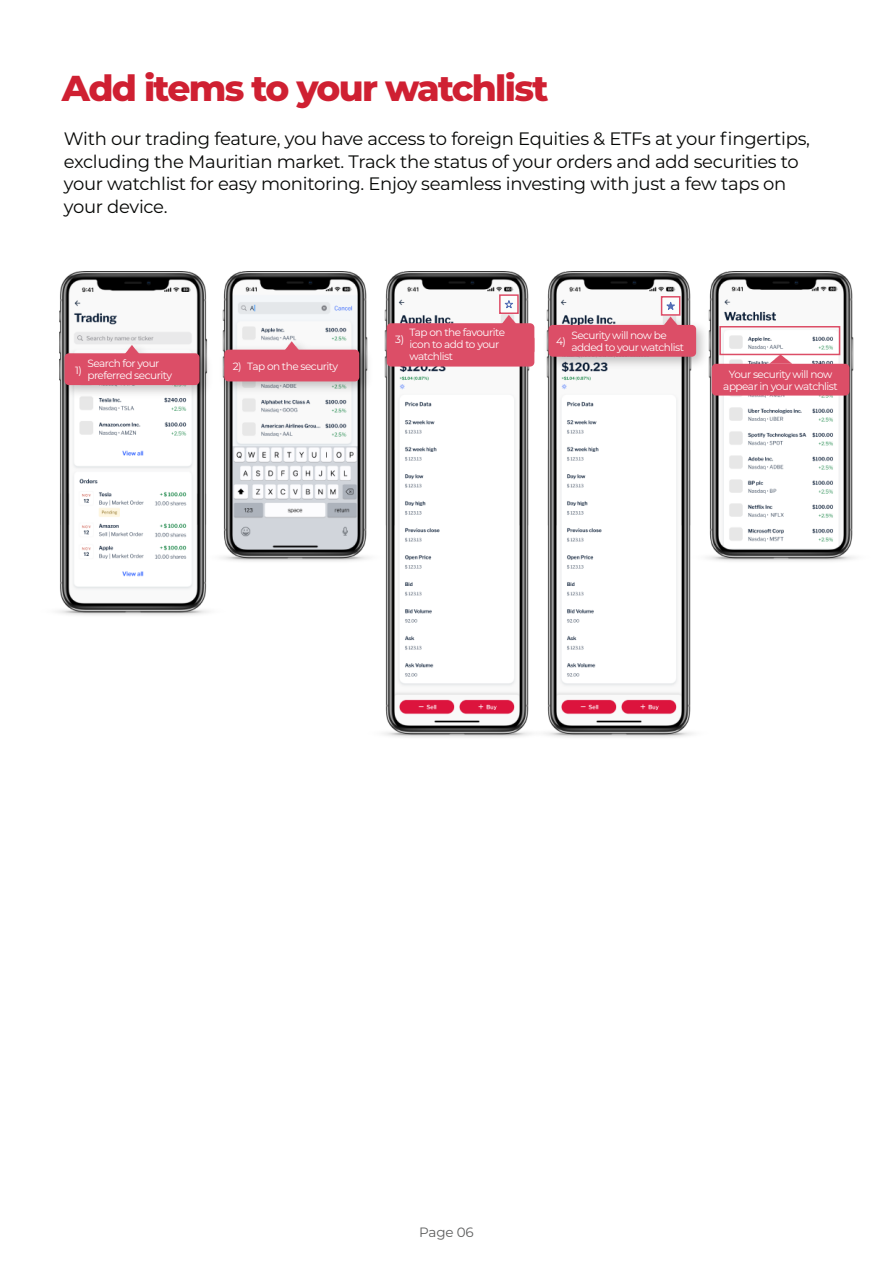
<style>
.page{position:relative;width:893px;height:1263px;background:#fff}
.page>*{position:absolute;margin:0;border:0;box-sizing:border-box;transform-origin:0 0}
.t1{font:800 36px "Montserrat";letter-spacing:-.045em;color:#cf2032}
.t2{font:18px/22.5px "Montserrat";letter-spacing:-.015em;color:#060705}
.t3{font:13.5px "Montserrat";letter-spacing:-.015em;color:#5e5f5f}
.t4{font:10.5px/12px "Montserrat";letter-spacing:-.045em;color:#fff}
</style>
<div class="page">
<img style="left:57px;top:271px;width:152px;height:345px">
<img style="left:57px;top:336px;width:127px;height:66px">
<svg style="left:125px;top:345px;width:14px;height:8px"></svg>
<div style="left:65px;top:353px;width:134px;height:32px;background:#dc4e67;border-radius:4px"></div>
<img style="left:184px;top:271px;width:161px;height:312px">
<img style="left:216px;top:333px;width:129px;height:66px">
<svg style="left:284px;top:341px;width:15px;height:9px"></svg>
<div style="left:224px;top:350px;width:135px;height:31px;background:#dc4e67;border-radius:4px"></div>
<img style="left:345px;top:271px;width:162px;height:467px">
<div style="left:499px;top:294px;width:20px;height:20px;background:#fcfdfc;border:2px solid #dd4d67"></div>
<svg style="left:501px;top:300px;width:6px;height:23px"></svg>
<div style="left:387px;top:323px;width:147px;height:32px;background:#dc4e67;border-radius:4px"></div>
<div style="left:387px;top:335px;width:147px;height:32px;background:#dc4e67;border-radius:4px"></div>
<img style="left:507px;top:271px;width:186px;height:467px">
<svg style="left:661px;top:296px;width:19px;height:20px"></svg>
<img style="left:540px;top:308px;width:129px;height:66px">
<svg style="left:663px;top:317px;width:6px;height:8px"></svg>
<div style="left:548px;top:325px;width:148px;height:32px;background:#dc4e67;border-radius:4px"></div>
<img style="left:669px;top:271px;width:186px;height:312px">
<div style="left:719px;top:326px;width:121px;height:29px;border:2px solid #dc4e67"></div>
<svg style="left:769px;top:354px;width:23px;height:10px"></svg>
<div style="left:712px;top:364px;width:137px;height:32px;background:#dc4e67;border-radius:4px"></div>
<h1 class="t1" style="left:62px;top:62px;width:488px">Add items to your watchlist</h1>
<p class="t2" style="left:64px;top:127px;width:748px">With our trading feature, you have access to foreign Equities &amp; ETFs at your fingertips, excluding the Mauritian market. Track the status of your orders and add securities to your watchlist for easy monitoring. Enjoy seamless investing with just a few taps on your device.</p>
<p class="t4" style="left:87px;top:357px;width:86px">Search for your preferred security</p>
<p class="t4" style="left:75px;top:363px;width:8px">1)</p>
<p class="t4" style="left:233px;top:360px;width:107px">2) Tap on the security</p>
<p class="t4" style="left:410px;top:326px;width:97px">Tap on the favourite icon to add to your watchlist</p>
<p class="t4" style="left:395px;top:333px;width:10px">3)</p>
<p class="t4" style="left:571px;top:329px;width:114px">Security will now be added to your watchlist</p>
<p class="t4" style="left:556px;top:335px;width:11px">4)</p>
<p class="t4" style="left:723px;top:368px;width:116px;text-align:center">Your security will now appear in your watchlist</p>
<p class="t3" style="left:419px;top:1222px;width:56px">Page 06</p>
</div>
